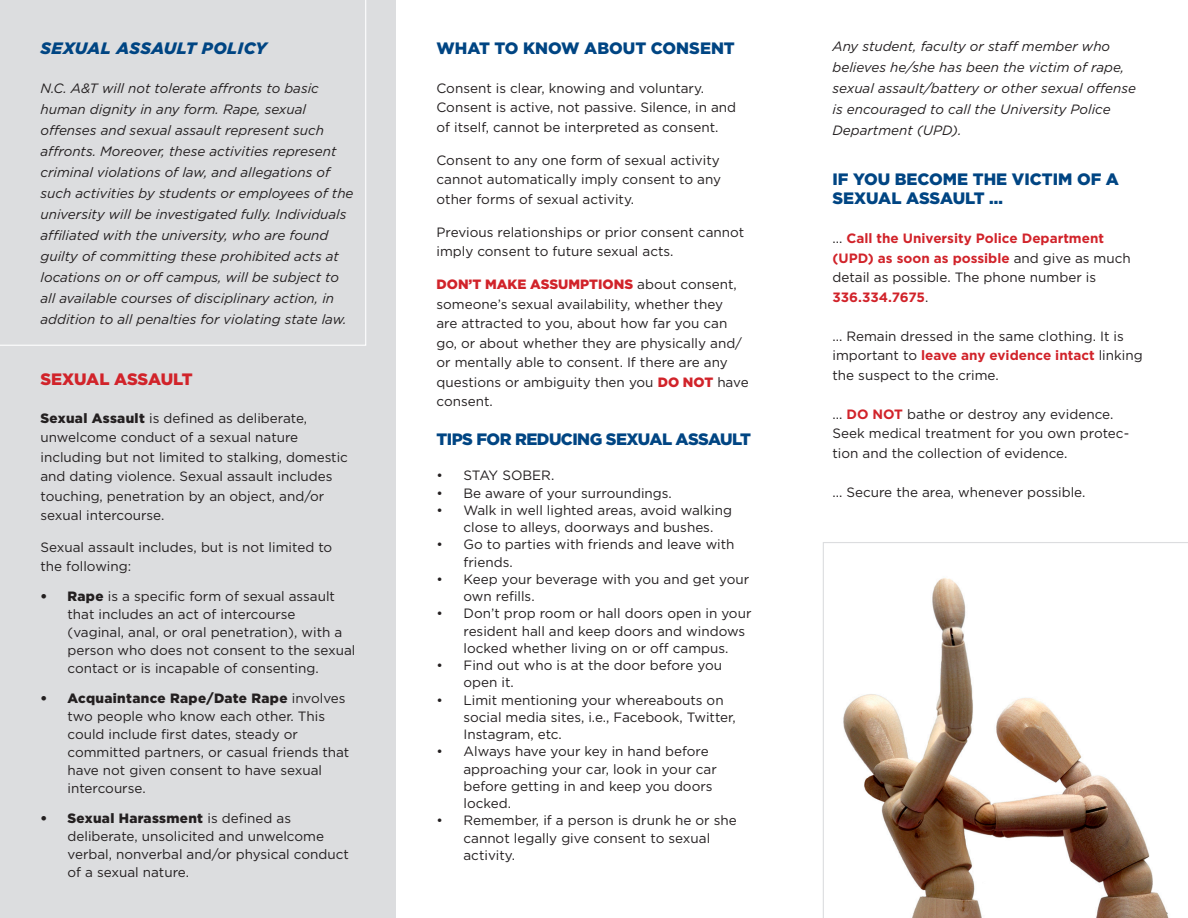
<style>
.page{position:relative;width:1188px;height:918px;background:#fff}
.page>*{position:absolute;margin:0;border:0;box-sizing:border-box;transform-origin:0 0}
.t1{font:900 16.5px "Gotham";letter-spacing:-.01em;color:#004583}
.t2{font:900 16.5px "Gotham";letter-spacing:-.035em;color:#004583}
.t3{font:italic 900 16.5px "Gotham";letter-spacing:.025em;color:#004583}
.t4{font:900 16.5px "Gotham";letter-spacing:-.01em;color:#d1232a}
.t5{font:13.5px/19.5px "Gotham";color:#231f20}
.t6{font:italic 13.5px/21px "Gotham";color:#231f20}
.t7{font:700 13.5px/19.5px "Gotham";color:#d1232a}
.s1{font-weight:900}
.s2{font-weight:900;color:#d1232a}
.s3{font-weight:400;color:#231f20}
.s4{font-weight:700;color:#d1232a}
</style>
<div class="page">
<div style="left:0;top:0;width:395px;height:918px;background:#dcdddf"></div>
<svg style="left:0;top:0;width:366px;height:346px"></svg>
<svg style="left:823px;top:542px;width:365px;height:376px"></svg>
<img style="left:831px;top:567px;width:347px;height:351px">
<p class="t3" style="left:40px;top:38px;width:228px">SEXUAL ASSAULT POLICY</p>
<p class="t6" style="left:40px;top:77px;width:315px">N.C. A&amp;T will not tolerate affronts to basic human dignity in any form. Rape, sexual offenses and sexual assault represent such affronts. Moreover, these activities represent criminal violations of law, and allegations of such activities by students or employees of the university will be investigated fully. Individuals affiliated with the university, who are found guilty of committing these prohibited acts at locations on or off campus, will be subject to all available courses of disciplinary action, in addition to all penalties for violating state law.</p>
<p class="t4" style="left:40px;top:369px;width:154px">SEXUAL ASSAULT</p>
<p class="t5" style="left:40px;top:408px;width:309px"><span class="s1">Sexual Assault</span> is defined as deliberate, unwelcome conduct of a sexual nature including but not limited to stalking, domestic and dating violence. Sexual assault includes touching, penetration by an object, and/or sexual intercourse.</p>
<p class="t5" style="left:40px;top:537px;width:293px">Sexual assault includes, but is not limited to the following:</p>
<p class="t5" style="left:68px;top:587px;width:290px;line-height:18px;text-indent:-27px"><span class="s1">• Rape</span> is a specific form of sexual assault that includes an act of intercourse (vaginal, anal, or oral penetration), with a person who does not consent to the sexual contact or is incapable of consenting.</p>
<p class="t5" style="left:68px;top:689px;width:283px;line-height:18px;text-indent:-27px"><span class="s1">• Acquaintance Rape/Date Rape</span> involves two people who know each other. This could include first dates, steady or committed partners, or casual friends that have not given consent to have sexual intercourse.</p>
<p class="t5" style="left:68px;top:809px;width:283px;line-height:18px;text-indent:-27px"><span class="s1">• Sexual Harassment</span> is defined as deliberate, unsolicited and unwelcome verbal, nonverbal and/or physical conduct of a sexual nature.</p>
<p class="t1" style="left:436px;top:38px;width:300px">WHAT TO KNOW ABOUT CONSENT</p>
<p class="t5" style="left:436px;top:78px;width:301px">Consent is clear, knowing and voluntary.<br>Consent is active, not passive. Silence, in and of itself, cannot be interpreted as consent.</p>
<p class="t5" style="left:436px;top:150px;width:286px;text-align:justify">Consent to any one form of sexual activity cannot automatically imply consent to any other forms of sexual activity.</p>
<p class="t5" style="left:436px;top:222px;width:309px">Previous relationships or prior consent cannot imply consent to future sexual acts.</p>
<p class="t5" style="left:436px;top:275px;width:314px"><span class="s2">DON’T MAKE ASSUMPTIONS</span> about consent, someone’s sexual availability, whether they<br>are attracted to you, about how far you can go, or about whether they are physically and/ or mentally able to consent. If there are any questions or ambiguity then you <span class="s2">DO NOT</span> have consent.</p>
<p class="t2" style="left:436px;top:429px;width:316px">TIPS FOR REDUCING SEXUAL ASSAULT</p>
<p class="t5" style="left:436px;top:466px;width:119px">• STAY SOBER.</p>
<p class="t5" style="left:436px;top:483px;width:237px">• Be aware of your surroundings.</p>
<p class="t5" style="left:464px;top:501px;width:270px;line-height:17.2px;text-indent:-27px">• Walk in well lighted areas, avoid walking close to alleys, doorways and bushes.</p>
<p class="t5" style="left:464px;top:536px;width:273px;line-height:17.2px;text-indent:-27px">• Go to parties with friends and leave with friends.</p>
<p class="t5" style="left:464px;top:570px;width:287px;line-height:17.2px;text-indent:-27px">• Keep your beverage with you and get your own refills.</p>
<p class="t5" style="left:464px;top:605px;width:289px;line-height:17.2px;text-indent:-27px">• Don’t prop room or hall doors open in your resident hall and keep doors and windows locked whether living on or off campus.</p>
<p class="t5" style="left:464px;top:657px;width:260px;line-height:17.2px;text-indent:-27px">• Find out who is at the door before you open it.</p>
<p class="t5" style="left:464px;top:691px;width:274px;line-height:17.2px;text-indent:-27px">• Limit mentioning your whereabouts on social media sites, i.e., Facebook, Twitter,<br>Instagram, etc.</p>
<p class="t5" style="left:464px;top:743px;width:255px;line-height:17.2px;text-indent:-27px">• Always have your key in hand before approaching your car, look in your car before getting in and keep you doors locked.</p>
<p class="t5" style="left:464px;top:812px;width:275px;line-height:17.2px;text-indent:-27px">• Remember, if a person is drunk he or she cannot legally give consent to sexual activity.</p>
<p class="t6" style="left:832px;top:36px;width:305px">Any student, faculty or staff member who believes he/she has been the victim of rape, sexual assault/battery or other sexual offense is encouraged to call the University Police Department (UPD).</p>
<p class="t1" style="left:832px;top:169px;width:288px">IF YOU BECOME THE VICTIM OF A</p>
<p class="t1" style="left:832px;top:188px;width:172px">SEXUAL ASSAULT …</p>
<p class="t7" style="left:832px;top:229px;width:300px"><span class="s3">...</span> Call the University Police Department (UPD) as soon as possible <span class="s3">and give as much detail as possible. The phone number is </span>336.334.7675<span class="s3">.</span></p>
<p class="t5" style="left:832px;top:326px;width:312px">... Remain dressed in the same clothing. It is important to <span class="s4">leave any evidence intact</span> linking the suspect to the crime.</p>
<p class="t5" style="left:832px;top:404px;width:282px">... <span class="s4">DO NOT</span> bathe or destroy any evidence.</p>
<p class="t5" style="left:832px;top:424px;width:298px">Seek medical treatment for you own protec&shy;tion and the collection of evidence.</p>
<p class="t5" style="left:832px;top:482px;width:254px">... Secure the area, whenever possible.</p>
</div>
